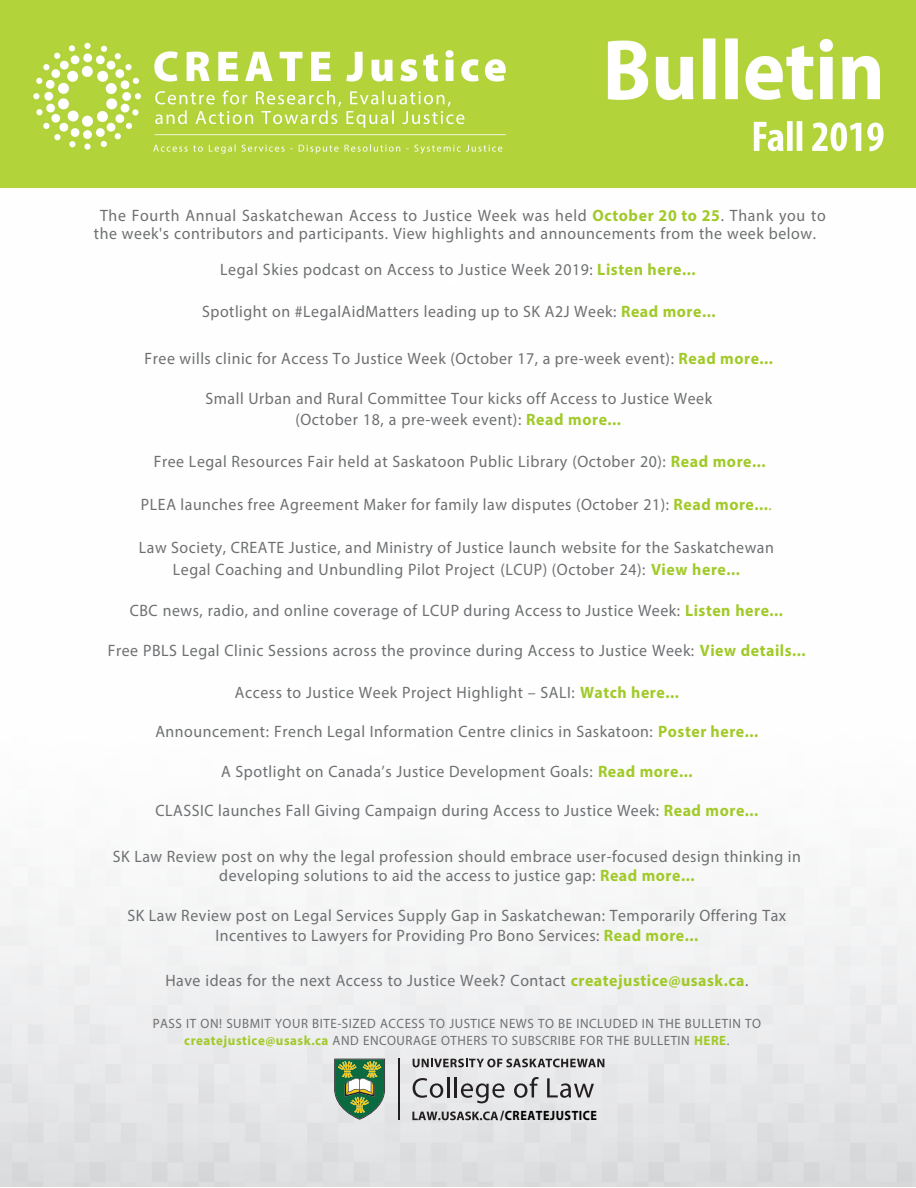
<style>
.page{position:relative;width:916px;height:1188px;background:#fff}
.page>*{position:absolute;margin:0;border:0;box-sizing:border-box;transform-origin:0 0}
.t1{font:16.5px/20px "Myriad Pro";letter-spacing:.035em;color:#6d6f71;text-align:center;scale:.96 1}
.t2{font:13.5px/16.4px "Myriad Pro";letter-spacing:.04em;color:#6d6f71;text-align:center;scale:.96 1}
.t3{font:700 13.5px "Myriad Pro";letter-spacing:.045em;color:#000;scale:.9 1}
.s1{font-weight:700;color:#a1ca29}
.s2{color:#a1ca29}
</style>
<div class="page">
<img style="left:0;top:864px;width:915px;height:323px">
<svg style="left:412px;top:1059px;width:192px;height:8px;background:#8c8b8c"></svg>
<svg style="left:412px;top:1078px;width:31px;height:20px"></svg>
<hr style="left:447px;top:1077px;width:2px;height:20px;background:#231f20">
<hr style="left:454px;top:1077px;width:3px;height:20px;background:#231f20">
<svg style="left:460px;top:1083px;width:44px;height:20px"></svg>
<svg style="left:514px;top:1077px;width:24px;height:21px"></svg>
<svg style="left:547px;top:1078px;width:46px;height:20px"></svg>
<svg style="left:412px;top:1112px;width:86px;height:8px"></svg>
<hr style="left:398px;top:1059px;width:1px;height:61px;background:#231f20">
<svg style="left:334px;top:1059px;width:51px;height:61px;background:#699366"></svg>
<img style="left:0;top:0;width:915px;height:188px">
<p class="t1" style="left:94px;top:207px;width:763px;line-height:17.2px">The Fourth Annual Saskatchewan Access to Justice Week was held <span class="s1">October 20 to 25</span>. Thank you to the week's contributors and participants. View highlights and announcements from the week below.</p>
<p class="t1" style="left:220px;top:259px;width:496px">Legal Skies podcast on Access to Justice Week 2019: <span class="s1">Listen here...</span></p>
<p class="t1" style="left:202px;top:301px;width:536px">Spotlight on #LegalAidMatters leading up to SK A2J Week: <span class="s1">Read more...</span></p>
<p class="t1" style="left:144px;top:348px;width:655px">Free wills clinic for Access To Justice Week (October 17, a pre-week event): <span class="s1">Read more...</span></p>
<p class="t1" style="left:205px;top:388px;width:529px;line-height:20.5px">Small Urban and Rural Committee Tour kicks off Access to Justice Week (October 18, a pre-week event): <span class="s1">Read more...</span></p>
<p class="t1" style="left:154px;top:451px;width:638px">Free Legal Resources Fair held at Saskatoon Public Library (October 20): <span class="s1">Read more...</span></p>
<p class="t1" style="left:141px;top:494px;width:658px">PLEA launches free Agreement Maker for family law disputes (October 21): <span class="s1">Read more...</span><span class="s2">.</span></p>
<p class="t1" style="left:139px;top:537px;width:662px;line-height:21.1px">Law Society, CREATE Justice, and Ministry of Justice launch website for the Saskatchewan<br>Legal Coaching and Unbundling Pilot Project (LCUP) (October 24): <span class="s1">View here...</span></p>
<p class="t1" style="left:130px;top:600px;width:681px">CBC news, radio, and online coverage of LCUP during Access to Justice Week: <span class="s1">Listen here...</span></p>
<p class="t1" style="left:108px;top:640px;width:728px">Free PBLS Legal Clinic Sessions across the province during Access to Justice Week: <span class="s1">View details...</span></p>
<p class="t1" style="left:235px;top:682px;width:464px">Access to Justice Week Project Highlight – SALI: <span class="s1">Watch here...</span></p>
<p class="t1" style="left:155px;top:721px;width:629px">Announcement: French Legal Information Centre clinics in Saskatoon: <span class="s1">Poster here...</span></p>
<p class="t1" style="left:221px;top:761px;width:492px">A Spotlight on Canada’s Justice Development Goals: <span class="s1">Read more...</span></p>
<p class="t1" style="left:155px;top:800px;width:629px">CLASSIC launches Fall Giving Campaign during Access to Justice Week: <span class="s1">Read more...</span></p>
<p class="t1" style="left:113px;top:846px;width:717px">SK Law Review post on why the legal profession should embrace user-focused design thinking in developing solutions to aid the access to justice gap: <span class="s1">Read more...</span></p>
<p class="t1" style="left:127px;top:905px;width:687px">SK Law Review post on Legal Services Supply Gap in Saskatchewan: Temporarily Offering Tax<br>Incentives to Lawyers for Providing Pro Bono Services: <span class="s1">Read more...</span></p>
<p class="t1" style="left:165px;top:970px;width:608px">Have ideas for the next Access to Justice Week? Contact <span class="s1">createjustice@usask.ca</span>.</p>
<p class="t2" style="left:153px;top:1015px;width:635px">PASS IT ON! SUBMIT YOUR BITE-SIZED ACCESS TO JUSTICE NEWS TO BE INCLUDED IN THE BULLETIN TO <span class="s1">createjustice@usask.ca</span> AND ENCOURAGE OTHERS TO SUBSCRIBE FOR THE BULLETIN <span class="s1">HERE</span>.</p>
<p class="t3" style="left:500px;top:1107px;width:109px">/CREATEJUSTICE</p>
</div>
